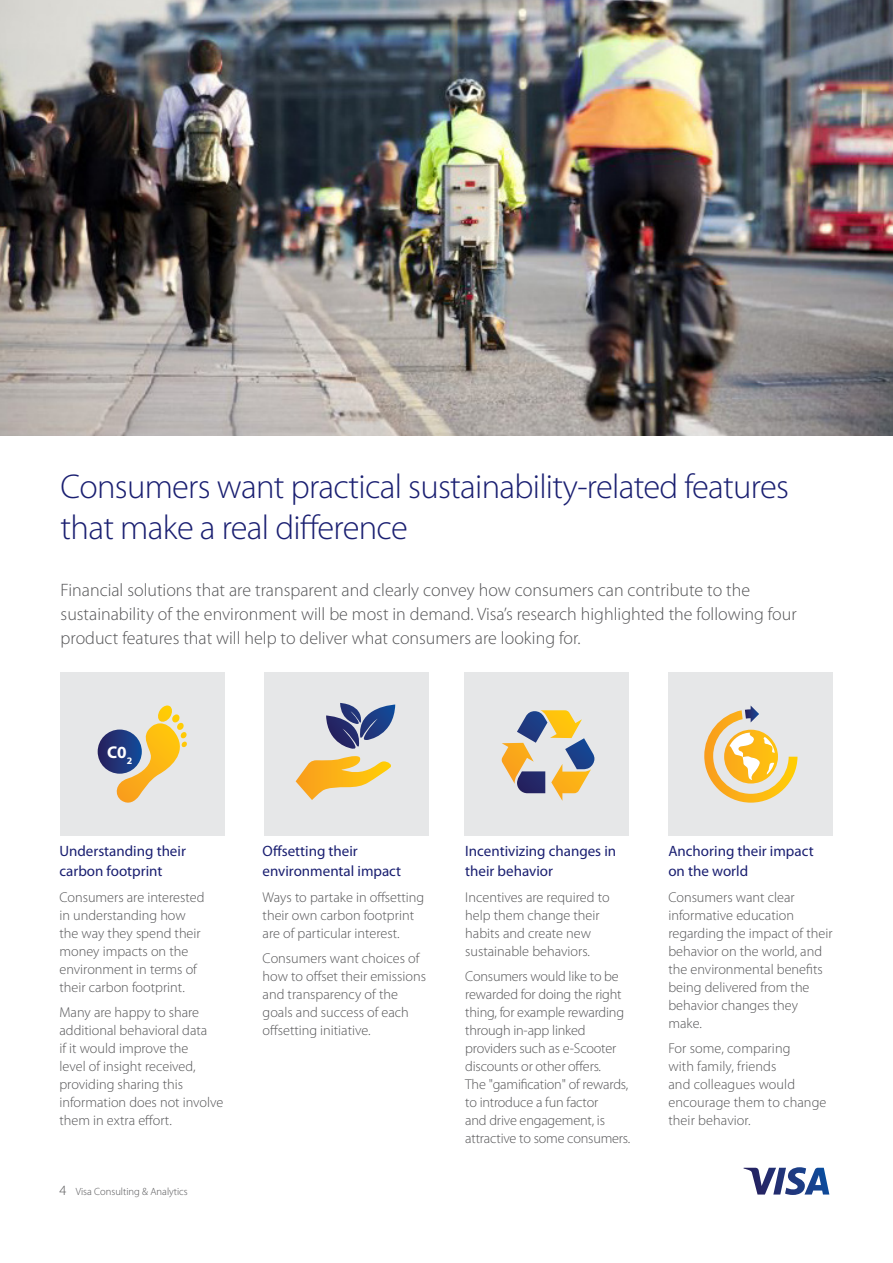
<style>
.page{position:relative;width:893px;height:1263px;background:#fff}
.page>*{position:absolute;margin:0;border:0;box-sizing:border-box;transform-origin:0 0}
.t1{font:300 34.5px/40.5px "Myriad Pro";letter-spacing:-.02em;color:#1a1f71}
.t2{font:300 18px/24px "Myriad Pro";color:#545456}
.t3{font:700 17.1px "Myriad Pro";color:#fff}
.t4{font:15px/19.5px "Myriad Pro";color:#1a1f71}
.t5{font:300 14.25px/18px "Myriad Pro";color:#545456}
.t6{font:300 10.5px "Myriad Pro";color:#545456}
</style>
<div class="page">
<img style="left:0;top:0;width:893px;height:435px">
<div style="left:60px;top:672px;width:164px;height:164px;background:#e6e7e8"></div>
<div style="left:465px;top:672px;width:164px;height:164px;background:#e6e7e8"></div>
<div style="left:264px;top:672px;width:164px;height:164px;background:#e6e7e8"></div>
<div style="left:669px;top:672px;width:164px;height:164px;background:#e6e7e8"></div>
<svg style="left:704px;top:705px;width:93px;height:98px"></svg>
<svg style="left:116px;top:705px;width:71px;height:98px"></svg>
<svg style="left:98px;top:729px;width:44px;height:45px;background:#243b7e"></svg>
<svg style="left:296px;top:756px;width:95px;height:44px"></svg>
<svg style="left:326px;top:703px;width:69px;height:46px"></svg>
<svg style="left:502px;top:710px;width:92px;height:91px"></svg>
<svg style="left:743px;top:1167px;width:86px;height:28px"></svg>
<h2 class="t1" style="left:61px;top:467px;width:730px">Consumers want practical sustainability-related features that make a real difference</h2>
<p class="t2" style="left:61px;top:579px;width:738px">Financial solutions that are transparent and clearly convey how consumers can contribute to the sustainability of the environment will be most in demand. Visa’s research highlighted the following four product features that will help to deliver what consumers are looking for.</p>
<p class="t3" style="left:107px;top:743px;width:27px">C0<sub>2</sub></p>
<h3 class="t4" style="left:59px;top:842px;width:128px">Understanding their carbon footprint</h3>
<p class="t5" style="left:59px;top:888px;width:147px">Consumers are interested in understanding how the way they spend their money impacts on the environment in terms of their carbon footprint.</p>
<p class="t5" style="left:59px;top:1003px;width:165px">Many are happy to share additional behavioral data<br>if it would improve the<br>level of insight received, providing sharing this information does not involve them in extra effort.</p>
<p class="t5" style="left:59px;top:1181px;width:8px">4</p>
<p class="t6" style="left:76px;top:1186px;width:114px">Visa Consulting &amp; Analytics</p>
<h3 class="t4" style="left:263px;top:842px;width:140px">Offsetting their environmental impact</h3>
<p class="t5" style="left:263px;top:888px;width:163px">Ways to partake in offsetting their own carbon footprint are of particular interest.</p>
<p class="t5" style="left:263px;top:949px;width:165px">Consumers want choices of how to offset their emissions and transparency of the goals and success of each offsetting initiative.</p>
<h3 class="t4" style="left:465px;top:842px;width:152px">Incentivizing changes in their behavior</h3>
<p class="t5" style="left:465px;top:888px;width:146px">Incentives are required to help them change their habits and create new sustainable behaviors.</p>
<p class="t5" style="left:465px;top:967px;width:167px">Consumers would like to be rewarded for doing the right thing, for example rewarding through in-app linked providers such as e-Scooter discounts or other offers.<br>The "gamification" of rewards, to introduce a fun factor<br>and drive engagement, is attractive to some consumers.</p>
<h3 class="t4" style="left:668px;top:842px;width:147px">Anchoring their impact on the world</h3>
<p class="t5" style="left:668px;top:888px;width:166px">Consumers want clear informative education regarding the impact of their behavior on the world, and the environmental benefits being delivered from the behavior changes they make.</p>
<p class="t5" style="left:668px;top:1039px;width:160px">For some, comparing<br>with family, friends<br>and colleagues would encourage them to change their behavior.</p>
</div>
